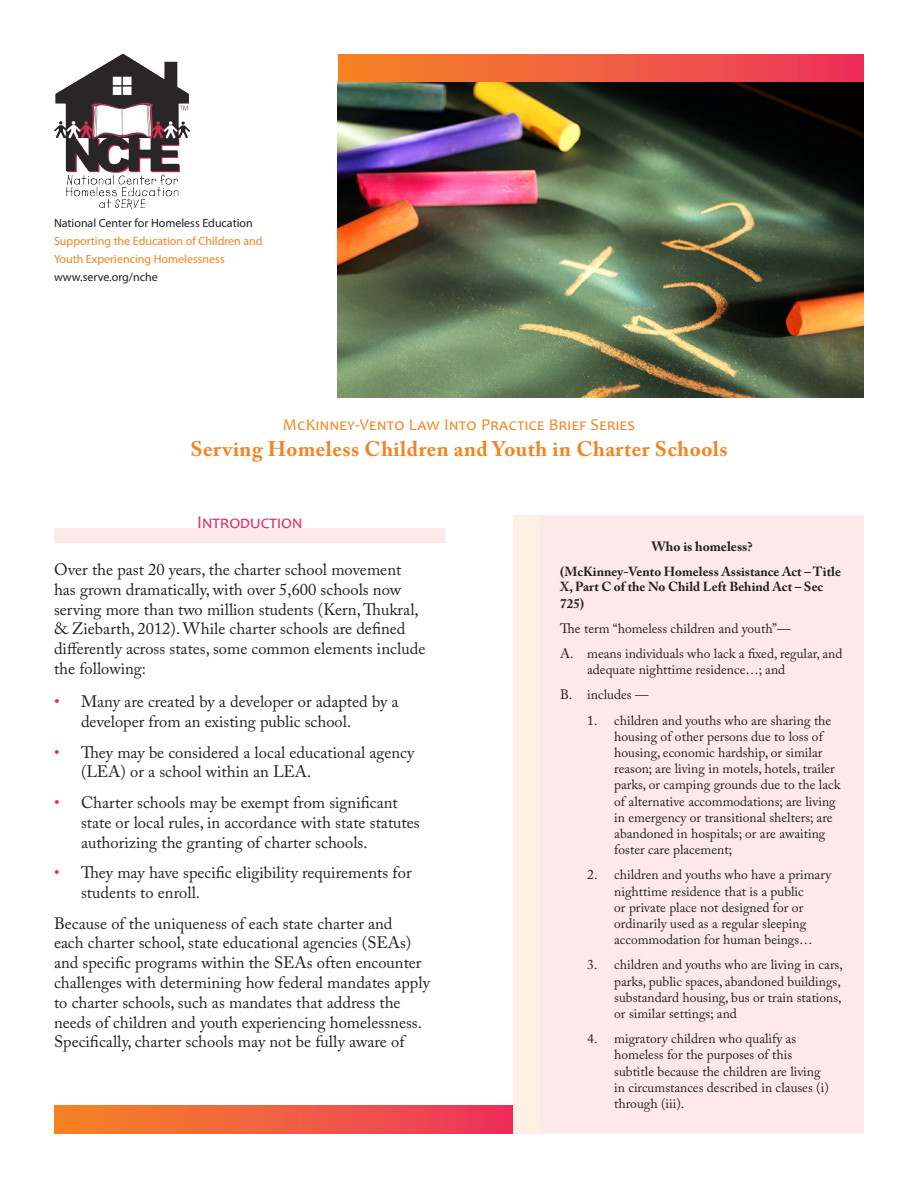
<style>
.page{position:relative;width:918px;height:1188px;background:#fff}
.page>*{position:absolute;margin:0;border:0;box-sizing:border-box;transform-origin:0 0}
.t1{font:700 21px "Adobe Caslon Pro";letter-spacing:.025em;color:#f58220}
.Section_Title{font:18px "Candara";color:#ee2858}
.t2{font:16.5px/19.8px "Adobe Caslon Pro";color:#231f20}
.t3{font:16.5px "Candara";letter-spacing:.025em;color:#f58220}
.t4{font:13.5px/16.2px "Adobe Caslon Pro";color:#231f20}
.t5{font:700 13.5px "Adobe Caslon Pro";color:#231f20}
.t6{font:700 13.2px/15.9px "Adobe Caslon Pro";color:#231f20}
.t7{font:12px/18px "Myriad Pro";color:#f58220}
.t8{font:12px "Myriad Pro";color:#231f20}
.s1{color:#ee2858}
</style>
<div class="page">
<div style="left:54px;top:1106px;width:459px;height:28px;background:linear-gradient(to right,#f58724,#ed335d)"></div>
<div style="left:513px;top:515px;width:27px;height:619px;background:#fef0e2"></div>
<div style="left:339px;top:55px;width:524px;height:28px;background:linear-gradient(to right,#f58724,#ed335d)"></div>
<img style="left:54px;top:54px;width:135px;height:155px">
<div style="left:540px;top:515px;width:324px;height:619px;background:#fde9e7"></div>
<img style="left:338px;top:82px;width:526px;height:316px">
<div style="left:54px;top:528px;width:392px;height:15px;background:#fde9e7"></div>
<p class="t8" style="left:54px;top:216px;width:200px">National Center for Homeless Education</p>
<p class="t7" style="left:54px;top:232px;width:210px">Supporting the Education of Children and<br>Youth Experiencing Homelessness</p>
<p class="t8" style="left:54px;top:270px;width:105px">www.serve.org/nche</p>
<p class="t3" style="left:283px;top:415px;width:354px">McKinney-Vento Law Into Practice Brief Series</p>
<p class="t1" style="left:190px;top:436px;width:539px">Serving Homeless Children and Youth in Charter Schools</p>
<p class="Section_Title" style="left:197px;top:511px;width:107px">Introduction</p>
<p class="t2" style="left:54px;top:559px;width:373px">Over the past 20 years, the charter school movement has grown dramatically, with over 5,600 schools now serving more than two million students (Kern, Thukral, &amp; Ziebarth, 2012). While charter schools are defined differently across states, some common elements include the following:</p>
<p class="t2" style="left:81px;top:692px;width:319px;text-indent:-27px"><span class="s1">•</span> Many are created by a developer or adapted by a developer from an existing public school.</p>
<p class="t2" style="left:81px;top:742px;width:335px;text-indent:-27px"><span class="s1">•</span> They may be considered a local educational agency (LEA) or a school within an LEA.</p>
<p class="t2" style="left:81px;top:792px;width:340px;text-indent:-27px"><span class="s1">•</span> Charter schools may be exempt from significant state or local rules, in accordance with state statutes authorizing the granting of charter schools.</p>
<p class="t2" style="left:81px;top:863px;width:332px;text-indent:-27px"><span class="s1">•</span> They may have specific eligibility requirements for students to enroll.</p>
<p class="t2" style="left:54px;top:913px;width:378px">Because of the uniqueness of each state charter and<br>each charter school, state educational agencies (SEAs) and specific programs within the SEAs often encounter challenges with determining how federal mandates apply to charter schools, such as mandates that address the needs of children and youth experiencing homelessness.<br>Specifically, charter schools may not be fully aware of</p>
<p class="t5" style="left:651px;top:538px;width:103px">Who is homeless?</p>
<p class="t6" style="left:560px;top:563px;width:282px">(McKinney-Vento Homeless Assistance Act – Title<br>X, Part C of the No Child Left Behind Act – Sec<br>725)</p>
<p class="t4" style="left:560px;top:616px;width:284px;line-height:25.2px">The term “homeless children and youth”—<br>A. means individuals who lack a fixed, regular, and</p>
<p class="t4" style="left:560px;top:657px;width:227px;line-height:25.2px;text-indent:27px">adequate nighttime residence…; and<br>B. includes —</p>
<p class="t4" style="left:614px;top:712px;width:228px;text-indent:-27px">1. children and youths who are sharing the housing of other persons due to loss of housing, economic hardship, or similar reason; are living in motels, hotels, trailer parks, or camping grounds due to the lack of alternative accommodations; are living in emergency or transitional shelters; are abandoned in hospitals; or are awaiting foster care placement;</p>
<p class="t4" style="left:614px;top:867px;width:219px;text-indent:-27px">2. children and youths who have a primary nighttime residence that is a public<br>or private place not designed for or ordinarily used as a regular sleeping accommodation for human beings…</p>
<p class="t4" style="left:614px;top:957px;width:230px;text-indent:-27px">3. children and youths who are living in cars, parks, public spaces, abandoned buildings, substandard housing, bus or train stations, or similar settings; and</p>
<p class="t4" style="left:614px;top:1030px;width:216px;text-indent:-27px">4. migratory children who qualify as homeless for the purposes of this subtitle because the children are living in circumstances described in clauses (i) through (iii).</p>
</div>
